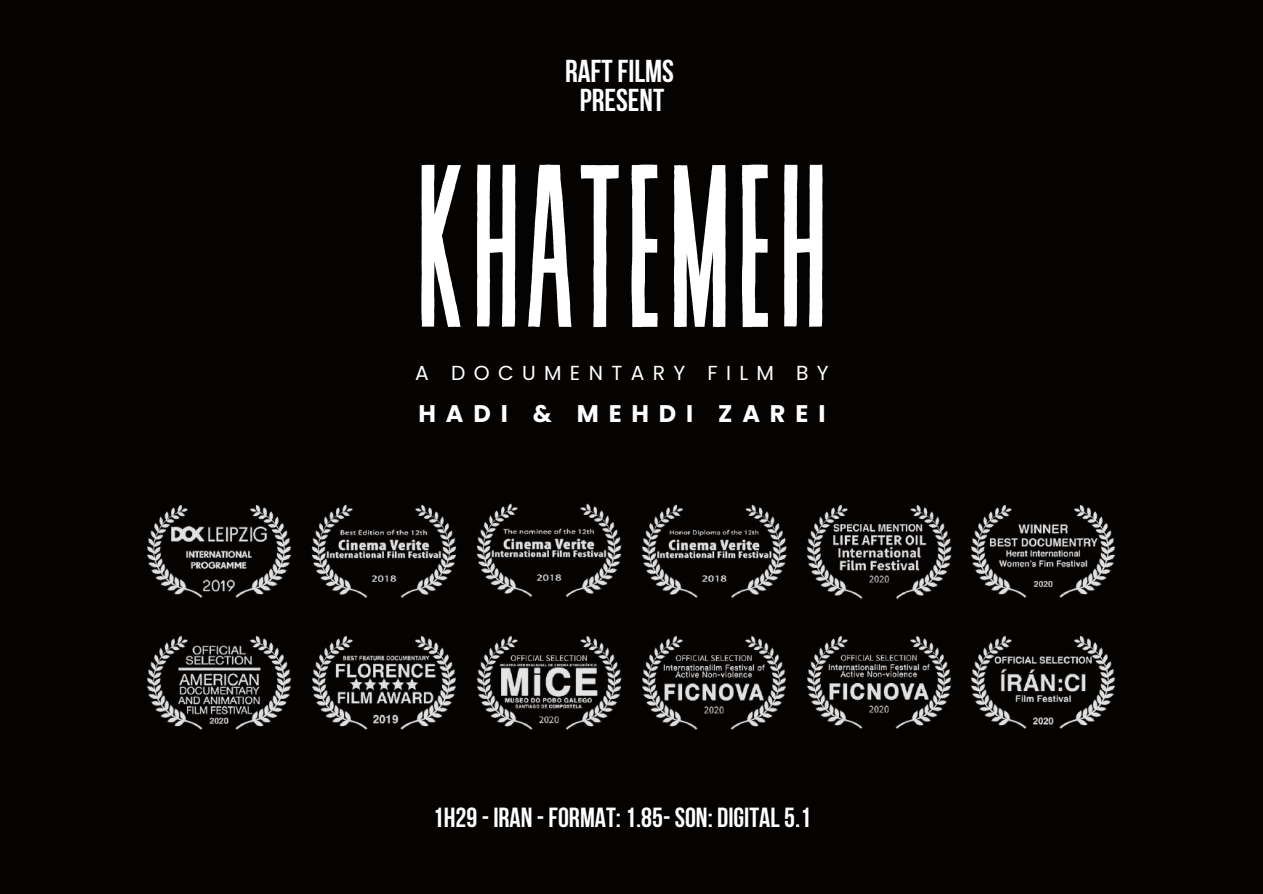
<style>
.page{position:relative;width:1263px;height:894px;background:#fff}
.page>*{position:absolute;margin:0;border:0;box-sizing:border-box;transform-origin:0 0}
.t1{font:231px "Revive 80 Tall";color:#fff}
.t2{font:700 31.5px/29.1px "Bebas Neue";color:#fff;text-align:center}
.t3{font:700 27.6px "Bebas Neue";color:#fff}
.t4{font:700 24px "Poppins";letter-spacing:.41em;color:#fff}
.t5{font:20.25px "Poppins";letter-spacing:.41em;color:#fff}
</style>
<div class="page">
<div style="left:0;top:0;width:1263px;height:893px;background:#050302"></div>
<img style="left:642px;top:504px;width:145px;height:95px">
<img style="left:311px;top:504px;width:145px;height:95px">
<img style="left:476px;top:503px;width:146px;height:95px">
<img style="left:807px;top:504px;width:145px;height:96px">
<img style="left:971px;top:635px;width:144px;height:94px">
<img style="left:147px;top:504px;width:144px;height:94px">
<img style="left:642px;top:636px;width:144px;height:94px">
<img style="left:807px;top:636px;width:144px;height:93px">
<img style="left:971px;top:504px;width:144px;height:94px">
<img style="left:312px;top:635px;width:144px;height:95px">
<img style="left:477px;top:636px;width:145px;height:94px">
<img style="left:147px;top:635px;width:144px;height:95px">
<p class="t2" style="left:565px;top:60px;width:110px">RAFTFILMS<br>PRESENT</p>
<h1 class="t1" style="left:413px;top:128px;width:419px">KHATEMEH</h1>
<p class="t5" style="left:415px;top:359px;width:415px">A DOCUMENTARY FILM BY</p>
<p class="t4" style="left:419px;top:397px;width:408px">HADI &amp; MEHDI ZAREI</p>
<p class="t3" style="left:433px;top:806px;width:380px">1H29- IRAN -FORMAT: 1.85-SON: DIGITAL5.1</p>
</div>
